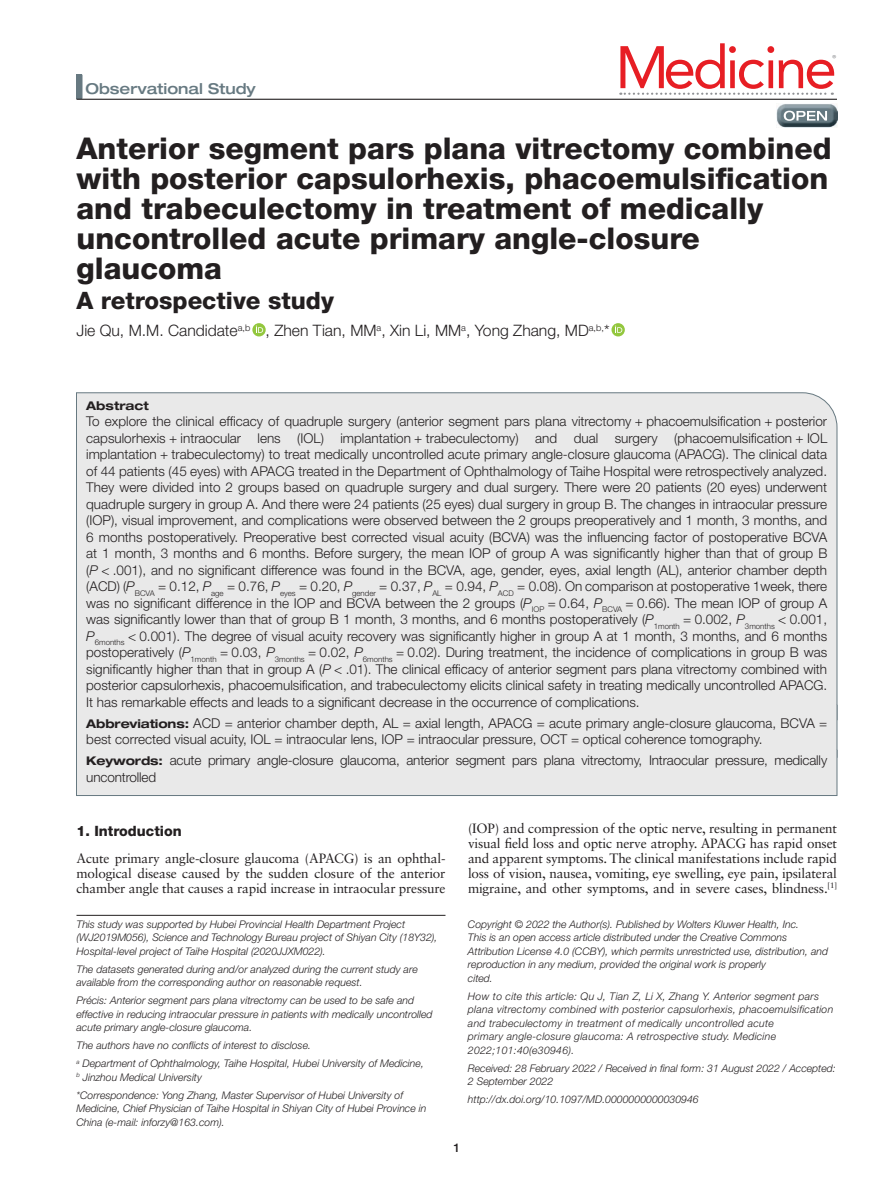
<style>
.page{position:relative;width:891px;height:1188px;background:#fff}
.page>*{position:absolute;margin:0;border:0;box-sizing:border-box;transform-origin:0 0}
.t1{font:59.4px "Avenir";letter-spacing:-.06em;color:#e71e24}
.t2{font:800 30px/30px "Helvetica Neue LT Std";color:#231f20}
.t3{font:800 24px "Helvetica Neue LT Std";color:#231f20}
.t4{font:300 15.75px "Helvetica Neue LT Std";color:#231f20}
.t5{font:500 expanded 15px "Helvetica Neue LT Std";color:#667981}
.t6{font:800 14.25px "Helvetica Neue LT Std";color:#231f20}
.t7{font:300 13.5px/16.5px "Helvetica Neue LT Std";color:#231f20}
.t8{font:13.5px/15px "Sabon LT Std";letter-spacing:-.015em;color:#231f20;text-align:justify}
.t9{font:700 expanded 12px "Helvetica Neue LT Std";color:#231f20}
.t10{font:500 12px "Helvetica Neue LT Std";color:#231f20}
.t11{font:italic 300 10.5px/13.5px "Helvetica Neue LT Std";color:#231f20}
.t12{font:italic 300 10.5px/13.5px "Helvetica Neue LT Std";letter-spacing:.025em;color:#231f20}
.t13{font:500 10.35px "Akzidenz Grotesk BE";color:#909295}
.s1{font-style:italic}
.s2{font-weight:700;font-stretch:expanded;font-size:12px}
</style>
<div class="page">
<div style="left:76px;top:74px;width:6px;height:25px;background:#677981"></div>
<hr style="left:76px;top:99px;width:761px;height:1px;background:#231f20">
<img style="left:776px;top:104px;width:61px;height:24px">
<svg style="left:784px;top:111px;width:43px;height:10px"></svg>
<svg style="left:620px;top:93px;width:213px;height:2px"></svg>
<div style="left:76px;top:392px;width:762px;height:329px;background:#e9e9e9"></div>
<div style="left:76px;top:705px;width:761px;height:54px;background:#e9e9e9"></div>
<div style="left:76px;top:750px;width:761px;height:46px;background:#e9e9e9"></div>
<div style="left:76px;top:749px;width:761px;height:47px;border:1px solid #677981"></div>
<svg style="left:252px;top:323px;width:14px;height:13px"></svg>
<svg style="left:256px;top:326px;width:7px;height:7px"></svg>
<svg style="left:612px;top:323px;width:13px;height:13px"></svg>
<svg style="left:615px;top:326px;width:7px;height:7px"></svg>
<hr style="left:76px;top:915px;width:370px;height:1px;background:#231f20">
<p class="t5" style="left:86px;top:80px;width:172px">Observational Study</p>
<h1 class="t1" style="left:615px;top:33px;width:223px">Medicine</h1>
<p class="t13" style="left:832px;top:52px;width:6px">®</p>
<h2 class="t2" style="left:76px;top:134px;width:757px">Anterior segment pars plana vitrectomy combined with posterior capsulorhexis, phacoemulsification and trabeculectomy in treatment of medically uncontrolled acute primary angle-closure glaucoma</h2>
<h3 class="t3" style="left:76px;top:287px;width:259px">A retrospective study</h3>
<p class="t4" style="left:76px;top:321px;width:535px">Jie Qu, M.M. Candidate<sup>a,b</sup> , Zhen Tian, MM<sup>a</sup>, Xin Li, MM<sup>a</sup>, Yong Zhang, MD<sup>a,b,</sup>*</p>
<p class="t9" style="left:86px;top:398px;width:64px">Abstract</p>
<p class="t7" style="left:86px;top:413px;width:743px;text-align:justify">To explore the clinical efficacy of quadruple surgery (anterior segment pars plana vitrectomy + phacoemulsification + posterior capsulorhexis + intraocular lens (IOL) implantation + trabeculectomy) and dual surgery (phacoemulsification + IOL implantation + trabeculectomy) to treat medically uncontrolled acute primary angle-closure glaucoma (APACG). The clinical data of 44 patients (45 eyes) with APACG treated in the Department of Ophthalmology of Taihe Hospital were retrospectively analyzed.<br>They were divided into 2 groups based on quadruple surgery and dual surgery. There were 20 patients (20 eyes) underwent quadruple surgery in group A. And there were 24 patients (25 eyes) dual surgery in group B. The changes in intraocular pressure (IOP), visual improvement, and complications were observed between the 2 groups preoperatively and 1 month, 3 months, and 6 months postoperatively. Preoperative best corrected visual acuity (BCVA) was the influencing factor of postoperative BCVA at 1 month, 3 months and 6 months. Before surgery, the mean IOP of group A was significantly higher than that of group B (<span class="s1">P</span> &lt; .001), and no significant difference was found in the BCVA, age, gender, eyes, axial length (AL), anterior chamber depth (ACD) (<span class="s1">P</span><sub>BCVA</sub> = 0.12, <span class="s1">P</span><sub>age</sub> = 0.76, <span class="s1">P</span><sub>eyes</sub> = 0.20, <span class="s1">P</span><sub>gender</sub> = 0.37, <span class="s1">P</span><sub>AL</sub> = 0.94, <span class="s1">P</span><sub>ACD</sub> = 0.08). On comparison at postoperative 1week, there was no significant difference in the IOP and BCVA between the 2 groups (<span class="s1">P</span><sub>IOP</sub> = 0.64, <span class="s1">P</span><sub>BCVA</sub> = 0.66). The mean IOP of group A was significantly lower than that of group B 1 month, 3 months, and 6 months postoperatively (<span class="s1">P</span><sub>1month</sub> = 0.002, <span class="s1">P</span><sub>3months</sub> &lt; 0.001, <span class="s1">P</span><sub>6months</sub> &lt; 0.001). The degree of visual acuity recovery was significantly higher in group A at 1 month, 3 months, and 6 months postoperatively (<span class="s1">P</span><sub>1month</sub> = 0.03, <span class="s1">P</span><sub>3months</sub> = 0.02, <span class="s1">P</span><sub>6months</sub> = 0.02). During treatment, the incidence of complications in group B was significantly higher than that in group A (<span class="s1">P</span> &lt; .01). The clinical efficacy of anterior segment pars plana vitrectomy combined with posterior capsulorhexis, phacoemulsification, and trabeculectomy elicits clinical safety in treating medically uncontrolled APACG.<br>It has remarkable effects and leads to a significant decrease in the occurrence of complications.</p>
<p class="t7" style="left:86px;top:715px;width:743px"><span class="s2">Abbreviations:</span> ACD = anterior chamber depth, AL = axial length, APACG = acute primary angle-closure glaucoma, BCVA = best corrected visual acuity, IOL = intraocular lens, IOP = intraocular pressure, OCT = optical coherence tomography.</p>
<p class="t7" style="left:86px;top:752px;width:743px"><span class="s2">Keywords:</span> acute primary angle-closure glaucoma, anterior segment pars plana vitrectomy, Intraocular pressure, medically uncontrolled</p>
<p class="t6" style="left:76px;top:822px;width:107px">1. Introduction</p>
<p class="t8" style="left:76px;top:851px;width:371px">Acute primary angle-closure glaucoma (APACG) is an ophthal&shy;mological disease caused by the sudden closure of the anterior chamber angle that causes a rapid increase in intraocular pressure</p>
<p class="t8" style="left:468px;top:821px;width:371px">(IOP) and compression of the optic nerve, resulting in permanent visual field loss and optic nerve atrophy. APACG has rapid onset and apparent symptoms. The clinical manifestations include rapid loss of vision, nausea, vomiting, eye swelling, eye pain, ipsilateral migraine, and other symptoms, and in severe cases, blindness.<sup>[1]</sup></p>
<p class="t11" style="left:76px;top:917px;width:363px">This study was supported by Hubei Provincial Health Department Project (WJ2019M056), Science and Technology Bureau project of Shiyan City (18Y32),<br>Hospital-level project of Taihe Hospital (2020JJXM022).</p>
<p class="t11" style="left:76px;top:962px;width:343px">The datasets generated during and/or analyzed during the current study are available from the corresponding author on reasonable request.</p>
<p class="t11" style="left:76px;top:994px;width:358px">Précis: Anterior segment pars plana vitrectomy can be used to be safe and effective in reducing intraocular pressure in patients with medically uncontrolled acute primary angle-closure glaucoma.</p>
<p class="t11" style="left:76px;top:1036px;width:349px;line-height:18px">The authors have no conflicts of interest to disclose.<br><sup>a</sup> Department of Ophthalmology, Taihe Hospital, Hubei University of Medicine,</p>
<p class="t11" style="left:76px;top:1068px;width:328px;line-height:18px"><sup>b</sup> Jinzhou Medical University<br>*Correspondence: Yong Zhang, Master Supervisor of Hubei University of</p>
<p class="t11" style="left:76px;top:1102px;width:351px">Medicine, Chief Physician of Taihe Hospital in Shiyan City of Hubei Province in<br>China (e-mail: inforzy@163.com).</p>
<p class="t11" style="left:468px;top:917px;width:362px">Copyright © 2022 the Author(s). Published by Wolters Kluwer Health, Inc.<br>This is an open access article distributed under the Creative Commons Attribution License 4.0 (CCBY), which permits unrestricted use, distribution, and reproduction in any medium, provided the original work is properly<br>cited.</p>
<p class="t12" style="left:468px;top:989px;width:367px">How to cite this article: Qu J, Tian Z, Li X, Zhang Y. Anterior segment pars plana vitrectomy combined with posterior capsulorhexis, phacoemulsification and trabeculectomy in treatment of medically uncontrolled acute<br>primary angle-closure glaucoma: A retrospective study. Medicine 2022;101:40(e30946).</p>
<p class="t11" style="left:468px;top:1061px;width:369px">Received: 28 February 2022 / Received in final form: 31 August 2022 / Accepted:<br>2 September 2022</p>
<p class="t11" style="left:468px;top:1093px;width:232px">http://dx.doi.org/10.1097/MD.0000000000030946</p>
<p class="t10" style="left:453px;top:1140px;width:8px">1</p>
</div>
